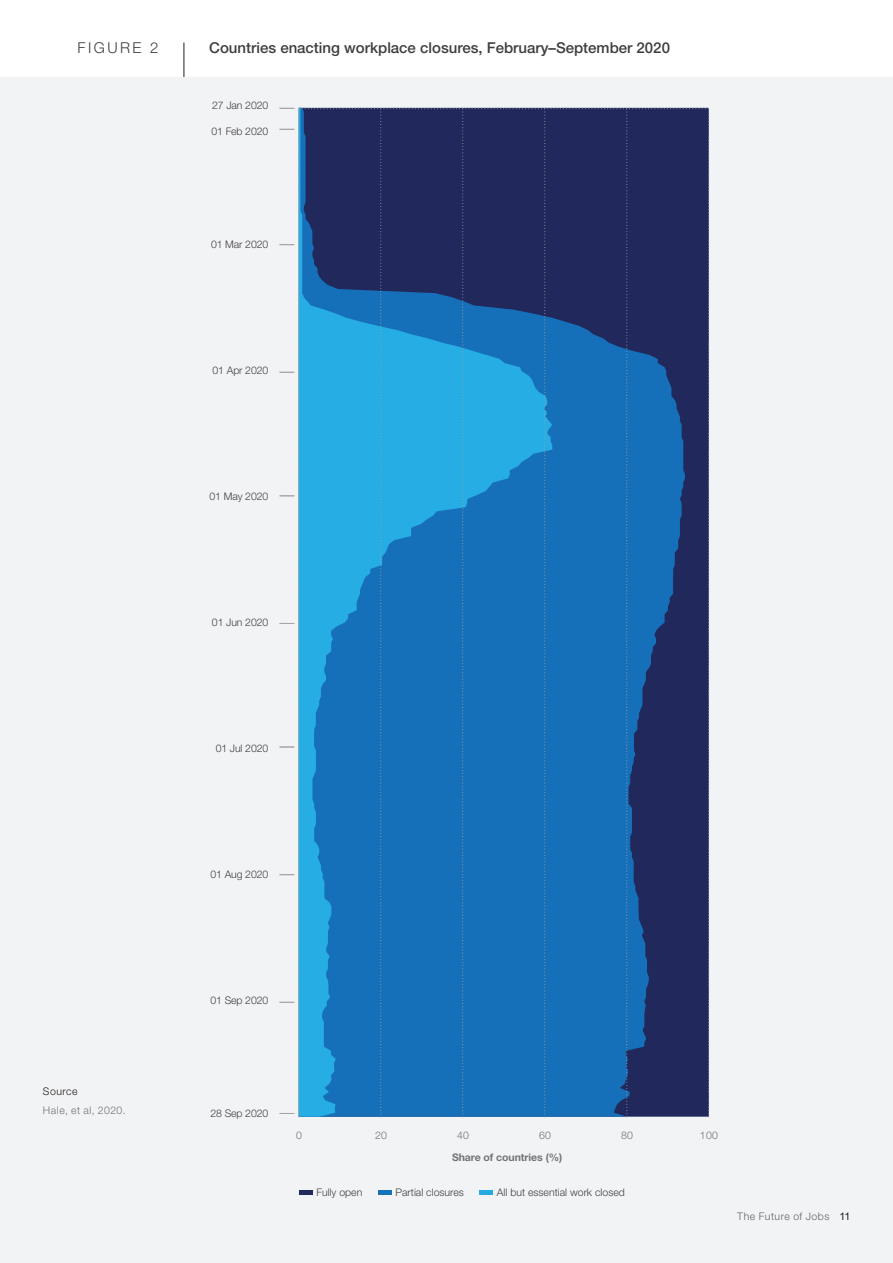
<style>
.page{position:relative;width:893px;height:1263px;background:#fff}
.page>*{position:absolute;margin:0;border:0;box-sizing:border-box;transform-origin:0 0}
.Figure_Title{font:500 15px "Helvetica Neue LT Pro";color:#3e3e3f}
.Figure_Box_Number{font:300 15px "Helvetica Neue LT Pro";letter-spacing:.16em;color:#3e3e3f}
.t1{font:300 10.5px "Helvetica Neue LT Pro";letter-spacing:-.01em;color:#414042}
.t2{font:700 10.5px "Helvetica Neue LT Pro";letter-spacing:-.005em;color:#717375}
.t3{font:300 10.5px "Helvetica Neue LT Pro";letter-spacing:.045em;color:#69696c}
._7_light_per_dida{font:300 10.5px "Helvetica Neue LT Pro";letter-spacing:.045em;color:#717275}
.t4{font:300 10.5px "Helvetica Neue LT Pro";letter-spacing:.02em;color:#717375}
._7_light_per_dida-2{font:300 10.5px "Helvetica Neue LT Pro";letter-spacing:.05em;color:#231f20}
.s1{font-family:"Arial";font-weight:400;color:#231f20}
</style>
<div class="page">
<div style="left:0;top:77px;width:893px;height:1186px;background:#f2f3f4"></div>
<hr style="left:184px;top:43px;width:1px;height:34px;background:#231f20">
<svg style="left:280px;top:108px;width:429px;height:1010px;background:#2569a6"></svg>
<div style="left:378px;top:1190px;width:13px;height:5px;background:#1571b8"></div>
<div style="left:299px;top:1190px;width:13px;height:5px;background:#22295c"></div>
<div style="left:479px;top:1190px;width:14px;height:5px;background:#24abe2"></div>
<p class="Figure_Box_Number" style="left:78px;top:39px;width:82px">FIGURE 2</p>
<p class="Figure_Title" style="left:209px;top:39px;width:462px">Countries enacting workplace closures, February–September 2020</p>
<p class="t1" style="left:212px;top:99px;width:58px">27 Jan 2020</p>
<p class="t1" style="left:211px;top:124px;width:58px">01 Feb 2020</p>
<p class="t1" style="left:211px;top:238px;width:59px">01 Mar 2020</p>
<p class="t1" style="left:213px;top:364px;width:57px">01 Apr 2020</p>
<p class="t1" style="left:209px;top:490px;width:60px">01 May 2020</p>
<p class="t1" style="left:212px;top:616px;width:58px">01 Jun 2020</p>
<p class="_7_light_per_dida-2" style="left:43px;top:1085px;width:36px">Source</p>
<p class="_7_light_per_dida" style="left:43px;top:1104px;width:84px">Hale, et al, 2020.</p>
<p class="t1" style="left:216px;top:742px;width:54px">01 Jul 2020</p>
<p class="t1" style="left:210px;top:868px;width:59px">01 Aug 2020</p>
<p class="t1" style="left:210px;top:994px;width:59px">01 Sep 2020</p>
<p class="t1" style="left:210px;top:1107px;width:59px">28 Sep 2020</p>
<p class="t4" style="left:296px;top:1129px;width:7px">0</p>
<p class="t4" style="left:375px;top:1129px;width:13px">20</p>
<p class="t4" style="left:457px;top:1129px;width:13px">40</p>
<p class="t4" style="left:539px;top:1129px;width:13px">60</p>
<p class="t4" style="left:621px;top:1129px;width:13px">80</p>
<p class="t4" style="left:700px;top:1129px;width:19px">100</p>
<p class="t2" style="left:452px;top:1150px;width:112px">Share of countries (%)</p>
<p class="t1" style="left:316px;top:1186px;width:47px">Fully open</p>
<p class="t1" style="left:396px;top:1186px;width:70px">Partial closures</p>
<p class="t1" style="left:497px;top:1186px;width:129px">All but essential work closed</p>
<p class="t3" style="left:737px;top:1210px;width:115px">The Future of Jobs <span class="s1">11</span></p>
</div>
